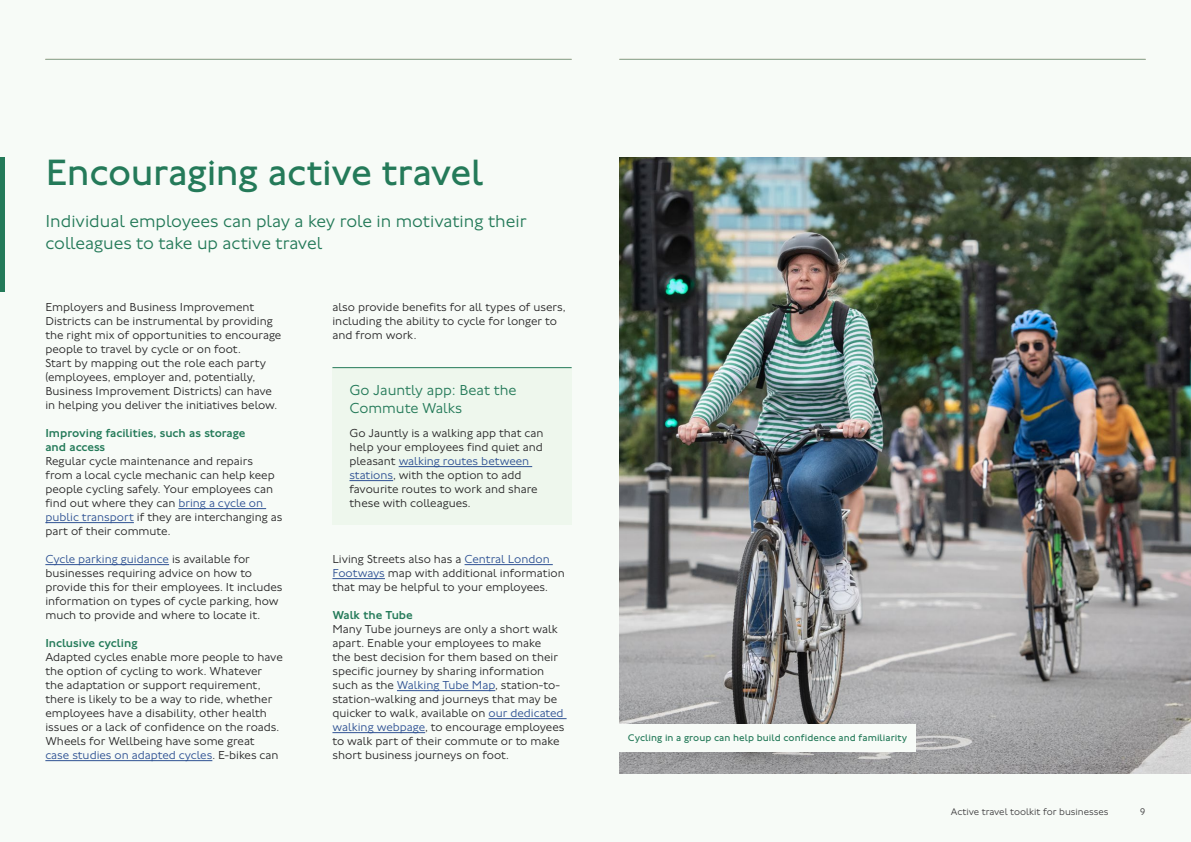
<style>
.page{position:relative;width:1191px;height:842px;background:#f7fbf7}
.page>*{position:absolute;margin:0;border:0;box-sizing:border-box;transform-origin:0 0}
.Major_Heading_38_38{font:38px "Johnston 100";letter-spacing:-.01em;color:#247a59}
.Minor_Heading_18_22{font:300 18px/22px "Johnston 100";color:#247a59}
.BoxOut_Heading_15_18{font:300 15px/18px "Johnston 100";color:#247a59}
.Body_12_14__P{font:300 12px/14px "Johnston 100";color:#292829}
.Body_Heading_12_14{font:500 12px/14px "Johnston 100";color:#247a59}
.PictureCaption_10_12{font:10px "Johnston 100";letter-spacing:.005em;color:#247a59}
.t1{font:300 10px "Johnston 100";color:#414042}
.s1{color:#2e5193}
</style>
<div class="page">
<hr style="left:178px;top:508px;width:88px;height:1px;background:#2e5193">
<hr style="left:45px;top:522px;width:89px;height:1px;background:#2e5193">
<hr style="left:45px;top:564px;width:124px;height:1px;background:#2e5193">
<hr style="left:45px;top:760px;width:167px;height:1px;background:#2e5193">
<div style="left:332px;top:367px;width:239px;height:157px;background:#eef7ed"></div>
<hr style="left:399px;top:466px;width:133px;height:1px;background:#2e5193">
<hr style="left:349px;top:480px;width:44px;height:1px;background:#2e5193">
<hr style="left:464px;top:564px;width:89px;height:1px;background:#2e5193">
<hr style="left:332px;top:578px;width:53px;height:1px;background:#2e5193">
<hr style="left:397px;top:690px;width:98px;height:1px;background:#2e5193">
<hr style="left:488px;top:718px;width:78px;height:1px;background:#2e5193">
<hr style="left:332px;top:732px;width:93px;height:1px;background:#2e5193">
<img style="left:619px;top:157px;width:572px;height:616px">
<div style="left:619px;top:724px;width:297px;height:28px;background:#f7fbf7"></div>
<div style="left:0;top:157px;width:5px;height:134px;background:#247a59"></div>
<hr style="left:45px;top:59px;width:526px;height:1px;background:#8fad9b">
<hr style="left:619px;top:59px;width:526px;height:1px;background:#8fad9b">
<hr style="left:332px;top:367px;width:239px;height:1px;background:#247a59">
<h2 class="Major_Heading_38_38" style="left:45px;top:152px;width:439px">Encouraging active travel</h2>
<p class="Minor_Heading_18_22" style="left:45px;top:211px;width:483px">Individual employees can play a key role in motivating their colleagues to take up active travel</p>
<p class="Body_12_14__P" style="left:45px;top:301px;width:237px">Employers and Business Improvement Districts can be instrumental by providing the right mix of opportunities to encourage people to travel by cycle or on foot.<br>Start by mapping out the role each party (employees, employer and, potentially, Business Improvement Districts) can have in helping you deliver the initiatives below.</p>
<h3 class="Body_Heading_12_14" style="left:45px;top:427px;width:201px">Improving facilities, such as storage and access</h3>
<p class="Body_12_14__P" style="left:45px;top:455px;width:239px">Regular cycle maintenance and repairs from a local cycle mechanic can help keep people cycling safely. Your employees can find out where they can <span class="s1">bring a cycle on public transport</span> if they are interchanging as part of their commute.</p>
<p class="Body_12_14__P" style="left:45px;top:553px;width:239px"><span class="s1">Cycle parking guidance</span> is available for businesses requiring advice on how to provide this for their employees. It includes information on types of cycle parking, how much to provide and where to locate it.</p>
<h3 class="Body_Heading_12_14" style="left:45px;top:637px;width:94px">Inclusive cycling</h3>
<p class="Body_12_14__P" style="left:45px;top:651px;width:239px">Adapted cycles enable more people to have the option of cycling to work. Whatever the adaptation or support requirement, there is likely to be a way to ride, whether employees have a disability, other health issues or a lack of confidence on the roads.<br>Wheels for Wellbeing have some great<br><span class="s1">case studies on adapted cycles</span>. E-bikes can</p>
<p class="Body_12_14__P" style="left:332px;top:301px;width:235px">also provide benefits for all types of users, including the ability to cycle for longer to and from work.</p>
<h4 class="BoxOut_Heading_15_18" style="left:349px;top:382px;width:169px">Go Jauntly app: Beat the<br>Commute Walks</h4>
<p class="Body_12_14__P" style="left:349px;top:427px;width:196px">Go Jauntly is a walking app that can help your employees find quiet and pleasant <span class="s1">walking routes between stations</span>, with the option to add favourite routes to work and share these with colleagues.</p>
<p class="Body_12_14__P" style="left:332px;top:553px;width:234px">Living Streets also has a <span class="s1">Central London<br>Footways</span> map with additional information that may be helpful to your employees.</p>
<h3 class="Body_Heading_12_14" style="left:332px;top:609px;width:82px">Walk the Tube</h3>
<p class="Body_12_14__P" style="left:332px;top:623px;width:233px">Many Tube journeys are only a short walk apart. Enable your employees to make<br>the best decision for them based on their specific journey by sharing information such as the <span class="s1">Walking Tube Map</span>, station-to&shy;station-walking and journeys that may be quicker to walk, available on <span class="s1">our dedicated walking webpage</span>, to encourage employees to walk part of their commute or to make short business journeys on foot.</p>
<p class="PictureCaption_10_12" style="left:628px;top:732px;width:281px">Cycling in a group can help build confidence and familiarity</p>
<p class="t1" style="left:950px;top:807px;width:159px">Active travel toolkit for businesses</p>
<p class="t1" style="left:1140px;top:807px;width:7px">9</p>
</div>
